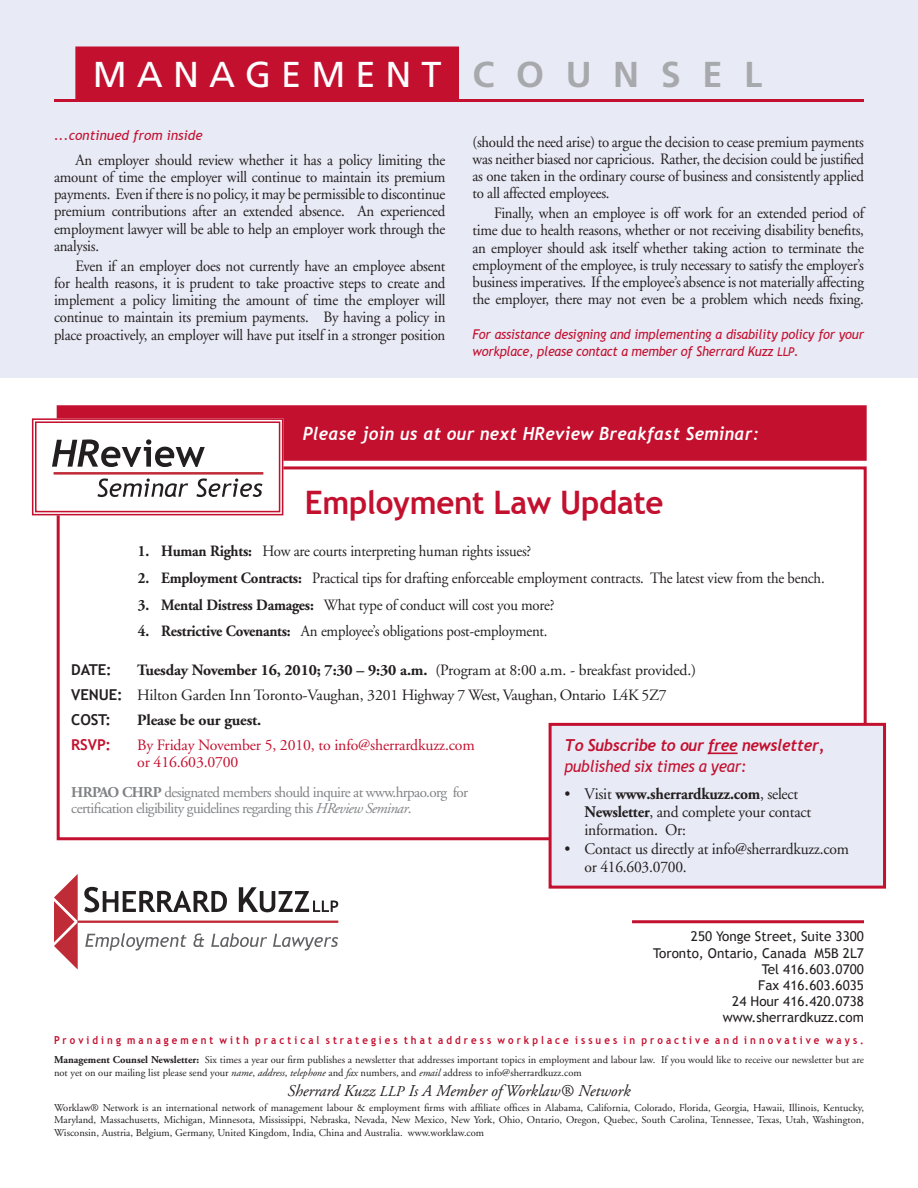
<style>
.page{position:relative;width:918px;height:1188px;background:#fff}
.page>*{position:absolute;margin:0;border:0;box-sizing:border-box;transform-origin:0 0}
.t1{font:36px "Frutiger";letter-spacing:.28em;color:#fff}
.t2{font:700 32.4px "Trebuchet MS";letter-spacing:-.01em;color:#c3102f}
.Main_Text{font:italic 700 18px "Trebuchet";letter-spacing:.02em;color:#fff;scale:.94 1}
.Red_Subheading_Text{font:italic 700 16.5px/21px "Trebuchet";letter-spacing:-.015em;color:#c3102f;scale:.94 1}
.t3{font:italic 16.5px "Adobe Garamond";color:#231f20}
.Main_Subheading_Text{font:16.2px/18px "Adobe Garamond";letter-spacing:-.015em;color:#231f20;scale:.96 1}
.Main_Text-2{font:15.75px/17.2px "Adobe Garamond";letter-spacing:-.015em;color:#231f20;text-align:justify;scale:.94 1}
.Main_Text-3{font:15.75px "Adobe Garamond";letter-spacing:-.015em;color:#231f20}
.t4{font:15.75px/16.5px "Adobe Garamond";letter-spacing:-.01em;color:#c3102f}
.t5{font:700 15.75px "Adobe Garamond";letter-spacing:-.01em;color:#231f20}
.t6{font:15px/16.5px "Adobe Garamond";letter-spacing:-.04em;color:#808285}
.t7{font:700 15px "Trebuchet MS";letter-spacing:-.01em;color:#231f20}
.t8{font:700 15px "Trebuchet MS";color:#c3102f}
.t9{font:13.5px "Trebuchet MS";color:#231f20}
.Main_Text-4{font:italic 13.5px/17.2px "Trebuchet MS";letter-spacing:-.015em;color:#c3102f;scale:.94 1}
.Main_Text-5{font:italic 13.5px "Trebuchet MS";letter-spacing:-.015em;color:#c3102f}
.t10{font:700 10.95px "Trebuchet MS";color:#c3102f;scale:.88 1}
.t11{font:10.5px/12.6px "Adobe Garamond";color:#231f20}
.s1{font-weight:700;color:#a8a9ad}
.s2{font-size:12px}
.s3{font-weight:700}
.s4{font-family:"Trebuchet MS";font-weight:700;font-size:15px}
.s5{font-style:italic}
.s6{font-family:"Trebuchet MS";font-weight:400}
.s7{font-size:15px}
</style>
<div class="page">
<hr style="left:77px;top:921px;width:261px;height:2px;background:#bf2b37">
<svg style="left:84px;top:887px;width:143px;height:25px"></svg>
<svg style="left:239px;top:887px;width:99px;height:25px"></svg>
<svg style="left:54px;top:874px;width:24px;height:96px"></svg>
<svg style="left:85px;top:933px;width:102px;height:18px"></svg>
<svg style="left:193px;top:933px;width:11px;height:14px"></svg>
<svg style="left:211px;top:933px;width:56px;height:14px"></svg>
<svg style="left:273px;top:934px;width:65px;height:17px"></svg>
<hr style="left:632px;top:920px;width:232px;height:3px;background:#c3102f">
<div style="left:57px;top:466px;width:810px;height:374px;background:#fff;border:3px solid #c3102f"></div>
<div style="left:58px;top:407px;width:807px;height:52px;background:#c3102f"></div>
<div style="left:57px;top:405px;width:810px;height:56px;border:3px solid #c3102f"></div>
<svg style="left:31px;top:418px;width:253px;height:98px"></svg>
<div style="left:35px;top:421px;width:245px;height:91px;border:2px solid #c3102f"></div>
<div style="left:550px;top:724px;width:335px;height:163px;background:#e8eaf5"></div>
<hr style="left:708px;top:753px;width:30px;height:1px;background:#c3102f">
<div style="left:549px;top:723px;width:337px;height:166px;border:3px solid #c3102f"></div>
<div style="left:0;top:0;width:918px;height:378px;background:#e8eaf5"></div>
<div style="left:75px;top:46px;width:384px;height:54px;background:#c3102f;border:3px solid #c3102f"></div>
<hr style="left:54px;top:99px;width:810px;height:3px;background:#c3102f">
<p class="t1" style="left:93px;top:53px;width:671px">MANAGEMENT <span class="s1">C O U N S E L</span></p>
<p class="Main_Text-5" style="left:54px;top:127px;width:150px">...continued from inside</p>
<p class="Main_Text-2" style="left:54px;top:151px;width:418px;text-indent:22px">An employer should review whether it has a policy limiting the amount of time the employer will continue to maintain its premium payments. Even if there is no policy, it may be permissible to discontinue premium contributions after an extended absence. An experienced employment lawyer will be able to help an employer work through the analysis.</p>
<p class="Main_Text-2" style="left:54px;top:258px;width:418px;text-indent:22px">Even if an employer does not currently have an employee absent for health reasons, it is prudent to take proactive steps to create and implement a policy limiting the amount of time the employer will continue to maintain its premium payments. By having a policy in place proactively, an employer will have put itself in a stronger position</p>
<p class="Main_Text-2" style="left:472px;top:133px;width:418px">(should the need arise) to argue the decision to cease premium payments was neither biased nor capricious. Rather, the decision could be justified as one taken in the ordinary course of business and consistently applied to all affected employees.</p>
<p class="Main_Text-2" style="left:472px;top:205px;width:418px;text-indent:22px">Finally, when an employee is off work for an extended period of time due to health reasons, whether or not receiving disability benefits, an employer should ask itself whether taking action to terminate the employment of the employee, is truly necessary to satisfy the employer’s business imperatives. If the employee’s absence is not materially affecting the employer, there may not even be a problem which needs fixing.</p>
<p class="Main_Text-4" style="left:472px;top:326px;width:418px">For assistance designing and implementing a disability policy for your workplace, please contact a member of Sherrard Kuzz <span class="s2">LLP</span>.</p>
<p class="Main_Text" style="left:303px;top:422px;width:487px">Please join us at our next HReview Breakfast Seminar:</p>
<p class="t2" style="left:305px;top:482px;width:360px">Employment Law Update</p>
<p class="Main_Text-2" style="left:138px;top:543px;width:420px"><span class="s3">1. Human Rights:</span> How are courts interpreting human rights issues?</p>
<p class="Main_Text-2" style="left:138px;top:570px;width:732px"><span class="s3">2. Employment Contracts:</span> Practical tips for drafting enforceable employment contracts. The latest view from the bench.</p>
<p class="Main_Text-2" style="left:138px;top:596px;width:445px"><span class="s3">3. Mental Distress Damages:</span> What type of conduct will cost you more?</p>
<p class="Main_Text-2" style="left:138px;top:623px;width:437px"><span class="s3">4. Restrictive Covenants:</span> An employee’s obligations post-employment.</p>
<p class="t7" style="left:71px;top:660px;width:42px">DATE:</p>
<p class="Main_Text-3" style="left:137px;top:661px;width:560px"><span class="s3">Tuesday November 16, 2010; 7:30 – 9:30 a.m.</span> (Program at 8:00 a.m. - breakfast provided.)</p>
<p class="Main_Text-3" style="left:71px;top:687px;width:597px"><span class="s4">VENUE:</span> Hilton Garden Inn Toronto-Vaughan, 3201 Highway 7 West, Vaughan, Ontario L4K 5Z7</p>
<p class="t7" style="left:71px;top:710px;width:41px">COST:</p>
<p class="t5" style="left:137px;top:711px;width:125px">Please be our guest.</p>
<p class="t8" style="left:71px;top:736px;width:41px">RSVP:</p>
<p class="t4" style="left:137px;top:737px;width:339px">By Friday November 5, 2010, to info@sherrardkuzz.com or 416.603.0700</p>
<p class="t6" style="left:71px;top:784px;width:398px"><span class="s3">HRPAO CHRP</span> designated members should inquire at www.hrpao.org for certification eligibility guidelines regarding this <span class="s5">HReview Seminar</span>.</p>
<p class="Red_Subheading_Text" style="left:564px;top:735px;width:278px">To Subscribe to our free newsletter, <span class="s6">published six times a year:</span></p>
<p class="Main_Subheading_Text" style="left:585px;top:785px;width:238px;text-indent:-20px">• Visit <span class="s3">www.sherrardkuzz.com</span>, select<br><span class="s3">Newsletter</span>, and complete your contact information. Or:</p>
<p class="Main_Subheading_Text" style="left:585px;top:841px;width:277px;text-indent:-20px">• Contact us directly at info@sherrardkuzz.com or 416.603.0700.</p>
<p class="t9" style="left:691px;top:929px;width:174px">250 Yonge Street, Suite 3300</p>
<p class="t9" style="left:653px;top:945px;width:212px">Toronto, Ontario, Canada M5B 2L7</p>
<p class="t9" style="left:762px;top:961px;width:104px">Tel 416.603.0700</p>
<p class="t9" style="left:758px;top:977px;width:107px">Fax 416.603.6035</p>
<p class="t9" style="left:732px;top:994px;width:133px">24 Hour 416.420.0738</p>
<p class="t9" style="left:723px;top:1010px;width:143px">www.sherrardkuzz.com</p>
<p class="t10" style="left:54px;top:1033px;width:922px">P r o v i d i n g m a n a g e m e n t w i t h p r a c t i c a l s t r a t e g i e s t h a t a d d r e s s w o r k p l a c e i s s u e s i n p r o a c t i v e a n d i n n o v a t i v e w a y s .</p>
<p class="t11" style="left:54px;top:1054px;width:811px"><span class="s3">Management Counsel Newsletter:</span> Six times a year our firm publishes a newsletter that addresses important topics in employment and labour law. If you would like to receive our newsletter but are not yet on our mailing list please send your <span class="s5">name</span>, <span class="s5">address</span>, <span class="s5">telephone</span> and <span class="s5">fax</span> numbers, and <span class="s5">email</span> address to info@sherrardkuzz.com</p>
<p class="t3" style="left:287px;top:1082px;width:345px">Sherrard Kuzz <span class="s7">LLP</span> Is A Member of Worklaw® Network</p>
<p class="t11" style="left:54px;top:1101px;width:812px;text-align:justify">Worklaw® Network is an international network of management labour &amp; employment firms with affiliate offices in Alabama, California, Colorado, Florida, Georgia, Hawaii, Illinois, Kentucky, Maryland, Massachusetts, Michigan, Minnesota, Mississippi, Nebraska, Nevada, New Mexico, New York, Ohio, Ontario, Oregon, Quebec, South Carolina, Tennessee, Texas, Utah, Washington, Wisconsin, Austria, Belgium, Germany, United Kingdom, India, China and Australia. www.worklaw.com</p>
</div>
